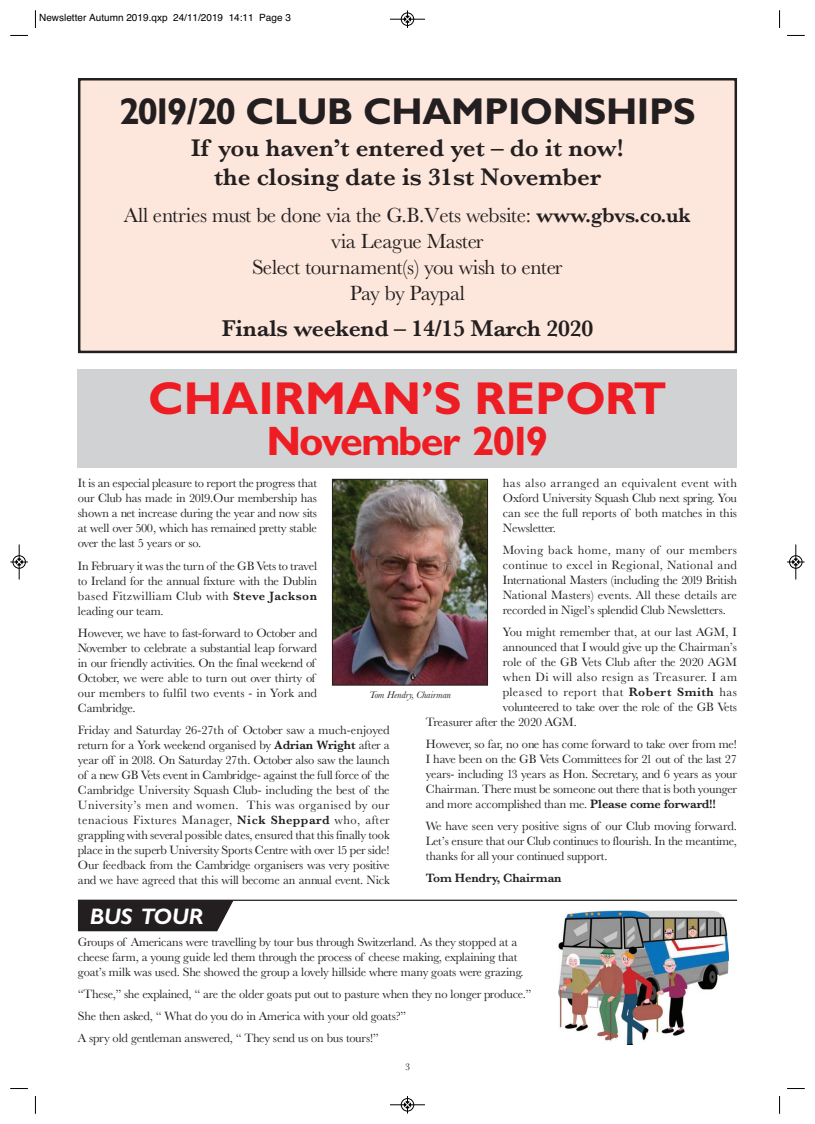
<style>
.page{position:relative;width:815px;height:1124px;background:#fff}
.page>*{position:absolute;margin:0;border:0;box-sizing:border-box;transform-origin:0 0}
.t1{font:700 46.25px "Gill Sans";color:#ee1d23}
.t2{font:700 41.25px "Gill Sans";letter-spacing:-.055em;color:#ee1d23}
.t3{font:700 37.5px "Gill Sans";letter-spacing:-.01em;color:#231f20}
.t4{font:600 25px/29.6px "Baskerville";color:#231f20;text-align:center}
.t5{font:600 23.75px "Baskerville";letter-spacing:-.01em;color:#231f20}
.t6{font:italic 700 22.5px "Gill Sans";letter-spacing:-.01em;color:#fff}
.t7{font:21.25px/25.9px "Baskerville";letter-spacing:-.01em;color:#231f20;text-align:center}
.t8{font:12.5px/15px "Baskerville";letter-spacing:-.01em;color:#231f20;text-align:justify}
.t9{font:12.5px "Baskerville";letter-spacing:.04em;color:#231f20}
.t10{font:12.5px "Baskerville";letter-spacing:-.03em;color:#231f20}
.t11{font:600 12.5px "Baskerville";letter-spacing:-.01em;color:#231f20}
.t12{font:10px "Helvetica";color:#000}
.t13{font:italic 10px "Baskerville";letter-spacing:-.005em;color:#231f20}
.t14{font:10px "Baskerville";color:#231f20}
.s1{font-weight:600}
</style>
<div class="page">
<div style="left:80px;top:80px;width:655px;height:270px;background:#fde7dc"></div>
<div style="left:78px;top:78px;width:659px;height:275px;border:2px solid #231f20"></div>
<div style="left:78px;top:900px;width:156px;height:31px;background:#231f20"></div>
<img style="left:334px;top:481px;width:152px;height:202px">
<div style="left:332px;top:479px;width:156px;height:206px;border:1px solid #231f20"></div>
<img style="left:559px;top:910px;width:170px;height:134px">
<div style="left:78px;top:369px;width:659px;height:98px;background:#d1d2d4"></div>
<hr style="left:78px;top:899px;width:659px;height:1px;background:#231f20">
<svg style="left:35px;top:10px;width:1px;height:18px"></svg>
<svg style="left:10px;top:35px;width:18px;height:1px"></svg>
<svg style="left:779px;top:10px;width:1px;height:18px"></svg>
<svg style="left:787px;top:35px;width:18px;height:1px"></svg>
<svg style="left:35px;top:1096px;width:1px;height:17px"></svg>
<svg style="left:10px;top:1088px;width:18px;height:1px"></svg>
<svg style="left:779px;top:1096px;width:1px;height:17px"></svg>
<svg style="left:787px;top:1088px;width:18px;height:1px"></svg>
<hr style="left:390px;top:19px;width:35px;height:1px;background:#000">
<div style="left:401px;top:13px;width:13px;height:13px;border:1px solid #000;border-radius:50%"></div>
<svg style="left:404px;top:10px;width:7px;height:18px"></svg>
<div style="left:401px;top:1097px;width:13px;height:14px;border:1px solid #fff;border-radius:50%"></div>
<hr style="left:390px;top:1104px;width:35px;height:1px;background:#000">
<div style="left:401px;top:1098px;width:13px;height:12px;border:1px solid #000;border-radius:50%"></div>
<svg style="left:404px;top:1096px;width:7px;height:17px"></svg>
<hr style="left:19px;top:544px;width:1px;height:35px;background:#000">
<div style="left:13px;top:555px;width:13px;height:13px;border:1px solid #000;border-radius:50%"></div>
<svg style="left:10px;top:558px;width:18px;height:7px"></svg>
<hr style="left:796px;top:544px;width:1px;height:35px;background:#000">
<div style="left:789px;top:555px;width:13px;height:13px;border:1px solid #000;border-radius:50%"></div>
<svg style="left:787px;top:558px;width:18px;height:7px"></svg>
<p class="t12" style="left:39px;top:14px;width:253px">Newsletter Autumn 2019.qxp 24/11/2019 14:11 Page 3</p>
<h3 class="t3" style="left:119px;top:98px;width:578px">2019/20 CLUB CHAMPIONSHIPS</h3>
<h3 class="t4" style="left:191px;top:136px;width:434px">If you haven’t entered yet – do it now! the closing date is 31st November</h3>
<h3 class="t7" style="left:124px;top:205px;width:569px">All entries must be done via the G.B.Vets website: <span class="s1">www.gbvs.co.uk </span>via League Master<br>Select tournament(s) you wish to enter<br>Pay by Paypal</h3>
<h3 class="t5" style="left:222px;top:320px;width:373px">Finals weekend – 14/15 March 2020</h3>
<h1 class="t1" style="left:148px;top:382px;width:520px">CHAIRMAN’S REPORT</h1>
<h2 class="t2" style="left:267px;top:427px;width:283px">November 2019</h2>
<p class="t8" style="left:503px;top:476px;width:236px">has also arranged an equivalent event with Oxford University Squash Club next spring. You can see the full reports of both matches in this Newsletter.</p>
<p class="t8" style="left:503px;top:543px;width:236px">Moving back home, many of our members continue to excel in Regional, National and International Masters (including the 2019 British National Masters) events. All these details are recorded in Nigel’s splendid Club Newsletters.</p>
<p class="t8" style="left:503px;top:625px;width:236px">You might remember that, at our last AGM, I</p>
<p class="t8" style="left:503px;top:640px;width:236px">announced that I would give up the Chairman’s</p>
<p class="t8" style="left:503px;top:655px;width:236px">role of the GB Vets Club after the 2020 AGM</p>
<p class="t9" style="left:503px;top:672px;width:236px">when Di will also resign as Treasurer. I am</p>
<p class="t9" style="left:503px;top:687px;width:236px">pleased to report that <span class="s1">Robert Smith</span> has</p>
<p class="t10" style="left:503px;top:702px;width:236px">volunteered to take over the role of the GB Vets</p>
<p class="t8" style="left:426px;top:715px;width:152px">Treasurer after the 2020 AGM.</p>
<p class="t8" style="left:426px;top:738px;width:313px">However, so far, no one has come forward to take over from me!<br>I have been on the GB Vets Committees for 21 out of the last 27 years- including 13 years as Hon. Secretary, and 6 years as your Chairman. There must be someone out there that is both younger and more accomplished than me. <span class="s1">Please come forward!!</span></p>
<p class="t8" style="left:426px;top:820px;width:313px">We have seen very positive signs of our Club moving forward.<br>Let’s ensure that our Club continues to flourish. In the meantime, thanks for all your continued support.</p>
<p class="t11" style="left:426px;top:873px;width:137px">Tom Hendry, Chairman</p>
<p class="t8" style="left:78px;top:477px;width:241px">It is an especial pleasure to report the progress that our Club has made in 2019.Our membership has shown a net increase during the year and now sits at well over 500, which has remained pretty stable over the last 5 years or so.</p>
<p class="t8" style="left:78px;top:559px;width:241px">In February it was the turn of the GB Vets to travel to Ireland for the annual fixture with the Dublin based Fitzwilliam Club with <span class="s1">Steve Jackson </span>leading our team.</p>
<p class="t8" style="left:78px;top:626px;width:241px;text-align:left">However, we have to fast-forward to October and November to celebrate a substantial leap forward in our friendly activities. On the final weekend of October, we were able to turn out over thirty of our members to fulfil two events - in York and Cambridge.</p>
<p class="t8" style="left:78px;top:723px;width:313px">Friday and Saturday 26-27th of October saw a much-enjoyed return for a York weekend organised by <span class="s1">Adrian Wright</span> after a year off in 2018. On Saturday 27th. October also saw the launch of a new GB Vets event in Cambridge- against the full force of the Cambridge University Squash Club- including the best of the University’s men and women. This was organised by our tenacious Fixtures Manager, <span class="s1">Nick Sheppard</span> who, after grappling with several possible dates, ensured that this finally took place in the superb University Sports Centre with over 15 per side!<br>Our feedback from the Cambridge organisers was very positive and we have agreed that this will become an annual event. Nick</p>
<p class="t13" style="left:369px;top:691px;width:83px">Tom Hendry, Chairman</p>
<h3 class="t6" style="left:90px;top:908px;width:115px">BUS TOUR</h3>
<p class="t8" style="left:78px;top:935px;width:447px;text-align:left">Groups of Americans were travelling by tour bus through Switzerland. As they stopped at a cheese farm, a young guide led them through the process of cheese making, explaining that goat’s milk was used. She showed the group a lovely hillside where many goats were grazing.</p>
<p class="t8" style="left:78px;top:984px;width:455px;line-height:22.1px;text-align:left">“These,” she explained, “ are the older goats put out to pasture when they no longer produce.”<br>She then asked, “ What do you do in America with your old goats?”<br>A spry old gentleman answered, “ They send us on bus tours!”</p>
<p class="t14" style="left:405px;top:1063px;width:6px">3</p>
</div>
